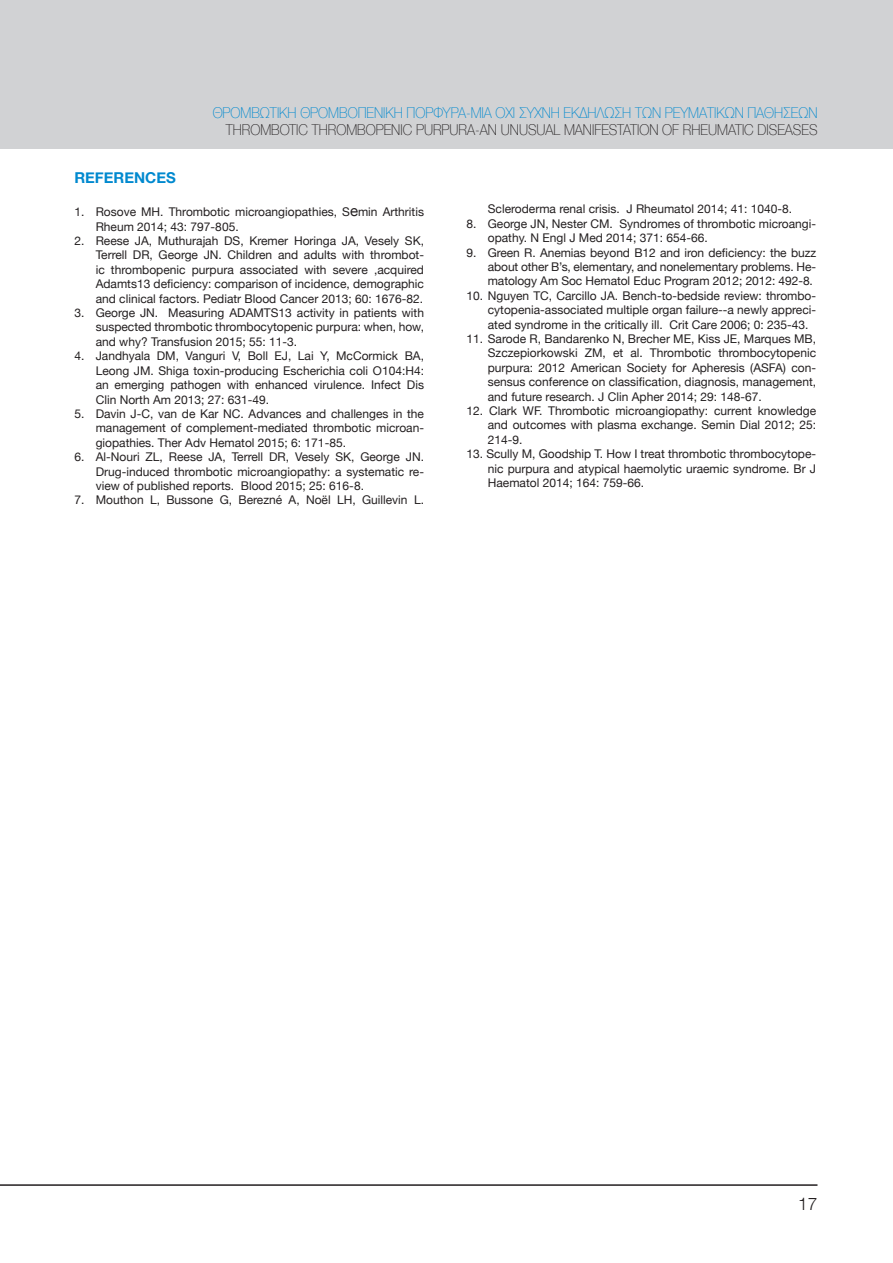
<style>
.page{position:relative;width:893px;height:1263px;background:#fff}
.page>*{position:absolute;margin:0;border:0;box-sizing:border-box;transform-origin:0 0}
.t1{font:300 17.4px "Helvetica Neue";color:#231f20}
.t2{font:100 15px "Helvetica Neue";color:#231f20;scale:.9 1}
.t3{font:100 15px "Helvetica Neue";color:#0089cf;scale:.9 1}
.t4{font:700 15px "Helvetica Neue";color:#0089cf}
.t5{font:12px/14.4px "Helvetica Neue";color:#231f20;text-align:justify}
.s1{font-size:15px}
</style>
<div class="page">
<div style="left:0;top:0;width:893px;height:149px;background:#d1d2d4"></div>
<hr style="left:0;top:1184px;width:817px;height:2px;background:#231f20">
<p class="t4" style="left:74px;top:166px;width:103px">REFERENCES</p>
<p class="t3" style="left:213px;top:102px;width:673px">ΘΡΟΜΒΩΤΙΚΉ ΘΡΟΜΒΟΠΕΝΙΚΉ ΠΟΡΦΎΡΑ-ΜΙΑ ΌΧΙ ΣΥΧΝΉ ΕΚΔΉΛΩΣΗ ΤΩΝ ΡΕΥΜΑΤΙΚΏΝ ΠΑΘΉΣΕΩΝ</p>
<p class="t2" style="left:226px;top:119px;width:659px">THROMBOTIC THROMBOPENIC PURPURA-AN UNUSUAL MANIFESTATION OF RHEUMATIC DISEASES</p>
<p class="t5" style="left:96px;top:205px;width:330px;text-indent:-21px">1. Rosove MH. Thrombotic microangiopathies, S<span class="s1">e</span>min Arthritis<br>Rheum 2014; 43: 797-805.</p>
<p class="t5" style="left:96px;top:234px;width:330px;text-indent:-21px">2. Reese JA, Muthurajah DS, Kremer Horinga JA, Vesely SK, Terrell DR, George JN. Children and adults with thrombot&shy;ic thrombopenic purpura associated with severe ,acquired Adamts13 deficiency: comparison of incidence, demographic and clinical factors. Pediatr Blood Cancer 2013; 60: 1676-82.</p>
<p class="t5" style="left:96px;top:306px;width:330px;text-indent:-21px">3. George JN. Measuring ADAMTS13 activity in patients with suspected thrombotic thrombocytopenic purpura: when, how, and why? Transfusion 2015; 55: 11-3.</p>
<p class="t5" style="left:96px;top:349px;width:330px;text-indent:-21px">4. Jandhyala DM, Vanguri V, Boll EJ, Lai Y, McCormick BA, Leong JM. Shiga toxin-producing Escherichia coli O104:H4: an emerging pathogen with enhanced virulence. Infect Dis Clin North Am 2013; 27: 631-49.</p>
<p class="t5" style="left:96px;top:407px;width:330px;text-indent:-21px">5. Davin J-C, van de Kar NC. Advances and challenges in the management of complement-mediated thrombotic microan&shy;giopathies. Ther Adv Hematol 2015; 6: 171-85.</p>
<p class="t5" style="left:96px;top:450px;width:330px;text-indent:-21px">6. Al-Nouri ZL, Reese JA, Terrell DR, Vesely SK, George JN.<br>Drug-induced thrombotic microangiopathy: a systematic re&shy;view of published reports. Blood 2015; 25: 616-8.</p>
<p class="t5" style="left:74px;top:493px;width:351px">7. Mouthon L, Bussone G, Berezné A, Noël LH, Guillevin L.</p>
<p class="t5" style="left:488px;top:203px;width:306px">Scleroderma renal crisis. J Rheumatol 2014; 41: 1040-8.</p>
<p class="t5" style="left:488px;top:217px;width:330px;text-indent:-21px">8. George JN, Nester CM. Syndromes of thrombotic microangi&shy;opathy. N Engl J Med 2014; 371: 654-66.</p>
<p class="t5" style="left:488px;top:246px;width:330px;text-indent:-21px">9. Green R. Anemias beyond B12 and iron deficiency: the buzz about other B’s, elementary, and nonelementary problems. He&shy;matology Am Soc Hematol Educ Program 2012; 2012: 492-8.</p>
<p class="t5" style="left:488px;top:289px;width:330px;text-indent:-21px">10. Nguyen TC, Carcillo JA. Bench-to-bedside review: thrombo&shy;cytopenia-associated multiple organ failure--a newly appreci&shy;ated syndrome in the critically ill. Crit Care 2006; 0: 235-43.</p>
<p class="t5" style="left:488px;top:332px;width:330px;text-indent:-21px">11. Sarode R, Bandarenko N, Brecher ME, Kiss JE, Marques MB, Szczepiorkowski ZM, et al. Thrombotic thrombocytopenic purpura: 2012 American Society for Apheresis (ASFA) con&shy;sensus conference on classification, diagnosis, management, and future research. J Clin Apher 2014; 29: 148-67.</p>
<p class="t5" style="left:488px;top:404px;width:330px;text-indent:-21px">12. Clark WF. Thrombotic microangiopathy: current knowledge and outcomes with plasma exchange. Semin Dial 2012; 25:<br>214-9.</p>
<p class="t5" style="left:488px;top:447px;width:330px;text-indent:-21px">13. Scully M, Goodship T. How I treat thrombotic thrombocytope&shy;nic purpura and atypical haemolytic uraemic syndrome. Br J Haematol 2014; 164: 759-66.</p>
<h1 class="t1" style="left:798px;top:1189px;width:21px">17</h1>
</div>
